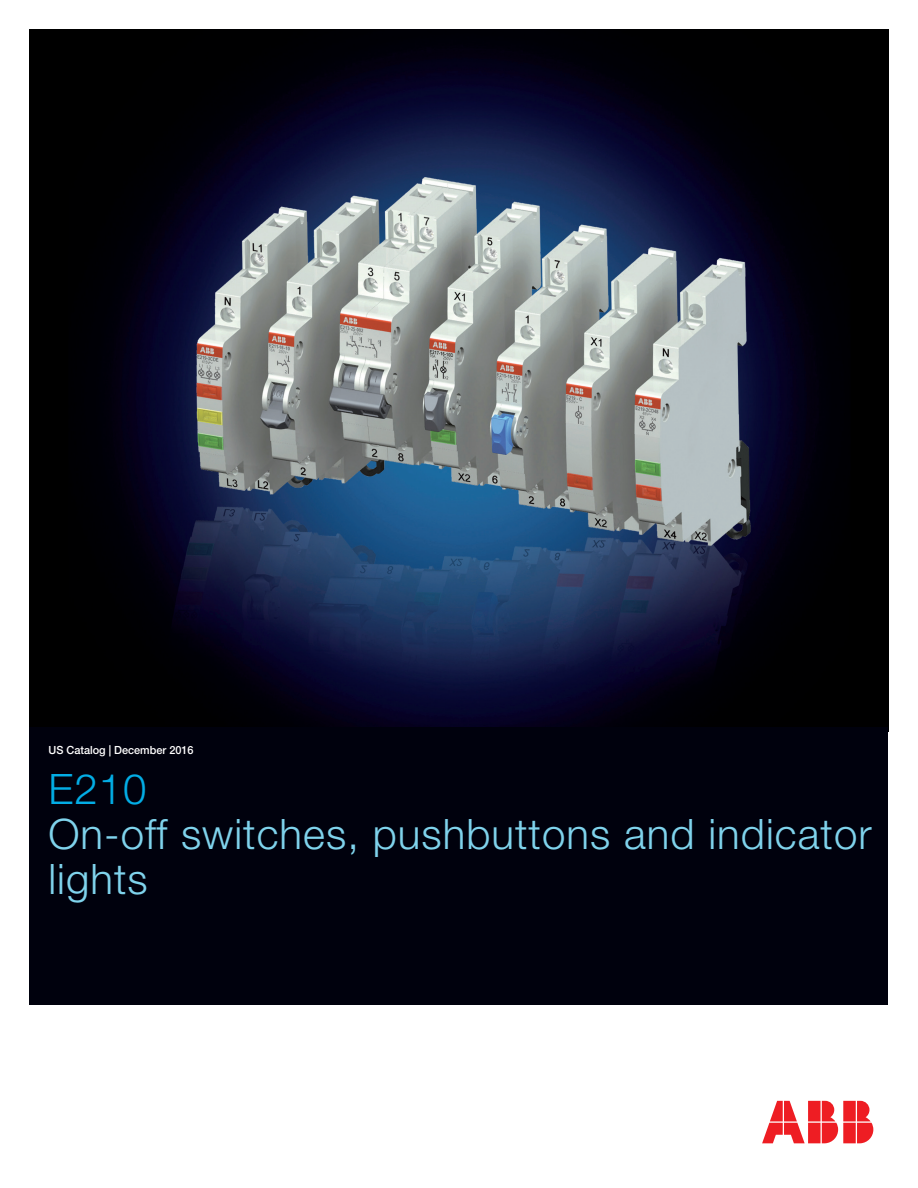
<style>
.page{position:relative;width:918px;height:1188px;background:#fff}
.page>*{position:absolute;margin:0;border:0;box-sizing:border-box;transform-origin:0 0}
.t1{font:300 42px/45.5px "Helvetica Neue LT Std";letter-spacing:.025em;color:#7fd3ec}
.t2{font:300 42px "Helvetica Neue LT Std";color:#03ade5}
.t3{font:500 11.25px "Helvetica Neue LT Std";color:#fff}
</style>
<div class="page">
<svg style="left:762px;top:1101px;width:111px;height:42px"></svg>
<img style="left:30px;top:30px;width:858px;height:697px">
<div style="left:30px;top:727px;width:858px;height:277px;background:#00010d"></div>
<p class="t3" style="left:48px;top:743px;width:147px">US Catalog | December 2016</p>
<p class="t2" style="left:48px;top:763px;width:100px">E210</p>
<p class="t1" style="left:48px;top:810px;width:825px">On-off switches, pushbuttons and indicator lights</p>
</div>
